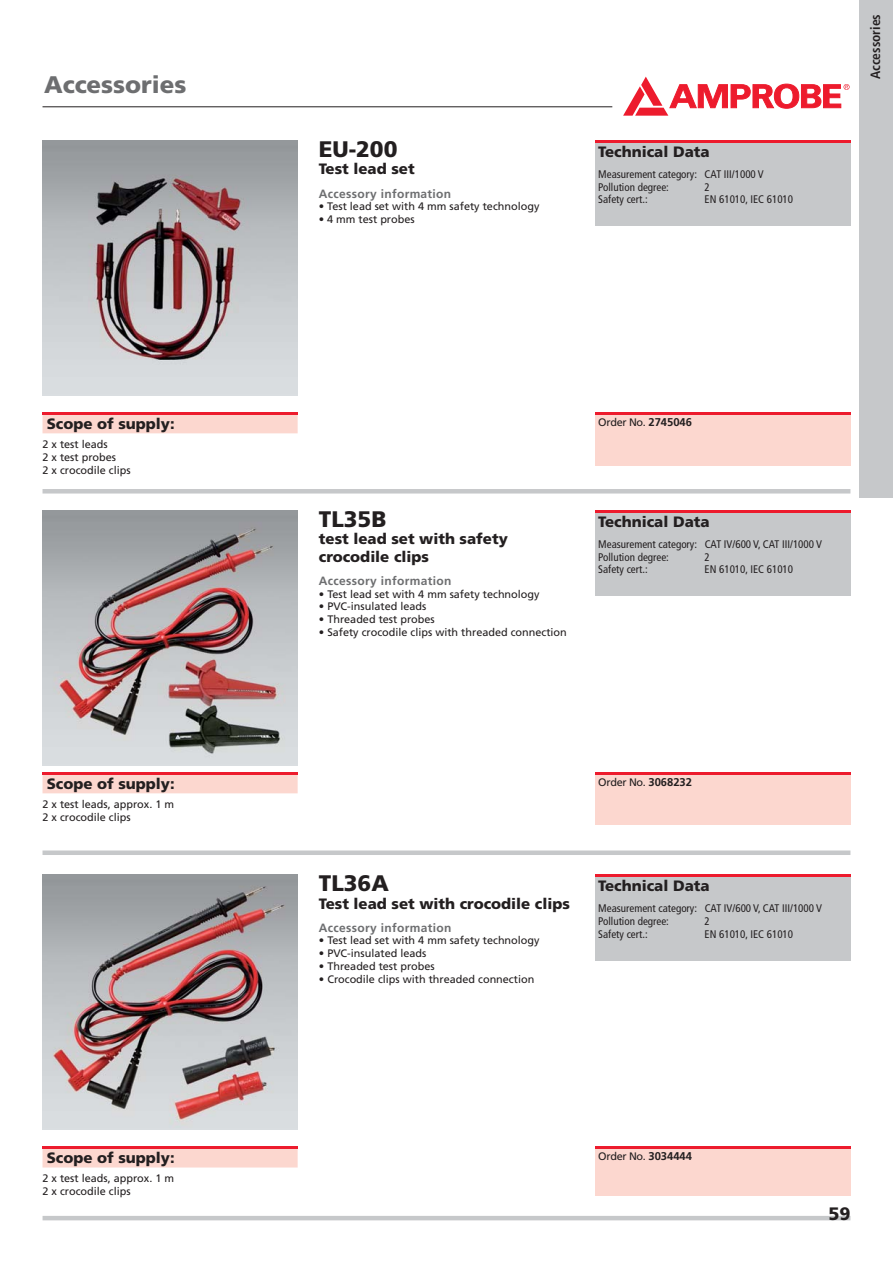
<style>
.page{position:relative;width:893px;height:1263px;background:#fff}
.page>*{position:absolute;margin:0;border:0;box-sizing:border-box;transform-origin:0 0}
.t1{font:900 24px "Frutiger";color:#6d6e70}
.t2{font:900 22.5px "Frutiger";color:#231f20}
.t3{font:900 18px "Frutiger";color:#231f20}
.t4{font:900 15px/17.2px "Frutiger";color:#231f20}
.t5{font:700 condensed 13.5px "Frutiger";color:#231f20}
.t6{font:700 12px "Frutiger";letter-spacing:.025em;color:#6d6e70}
.t7{font:condensed 10.95px/12.8px "Frutiger";color:#231f20}
.t8{font:10.8px/12.8px "Frutiger";color:#231f20}
.s1{font-weight:700;font-size:11.25px}
</style>
<div class="page">
<hr style="left:43px;top:1216px;width:807px;height:4px;background:#c6c8ca">
<hr style="left:43px;top:107px;width:569px;height:1px;background:#231f20">
<div style="left:859px;top:0;width:34px;height:497px;background:#c6c8ca"></div>
<svg style="left:623px;top:77px;width:226px;height:39px"></svg>
<img style="left:43px;top:140px;width:255px;height:255px">
<div style="left:595px;top:415px;width:255px;height:51px;background:#fcd7cf"></div>
<div style="left:43px;top:415px;width:255px;height:18px;background:#fcd7cf"></div>
<div style="left:595px;top:142px;width:255px;height:84px;background:#c6c8ca"></div>
<hr style="left:595px;top:412px;width:255px;height:3px;background:#ed1b2d">
<hr style="left:43px;top:412px;width:255px;height:3px;background:#ed1b2d">
<hr style="left:595px;top:140px;width:255px;height:2px;background:#ed1b2d">
<img style="left:43px;top:510px;width:255px;height:255px">
<div style="left:595px;top:775px;width:255px;height:50px;background:#fcd7cf"></div>
<div style="left:595px;top:512px;width:255px;height:84px;background:#c6c8ca"></div>
<div style="left:43px;top:775px;width:255px;height:18px;background:#fcd7cf"></div>
<hr style="left:595px;top:510px;width:255px;height:2px;background:#ed1b2d">
<hr style="left:595px;top:772px;width:255px;height:3px;background:#ed1b2d">
<hr style="left:43px;top:772px;width:255px;height:3px;background:#ed1b2d">
<img style="left:43px;top:874px;width:255px;height:255px">
<div style="left:595px;top:1149px;width:255px;height:46px;background:#fcd7cf"></div>
<div style="left:595px;top:877px;width:255px;height:83px;background:#c6c8ca"></div>
<div style="left:43px;top:1149px;width:255px;height:18px;background:#fcd7cf"></div>
<hr style="left:595px;top:874px;width:255px;height:3px;background:#ed1b2d">
<hr style="left:595px;top:1147px;width:255px;height:2px;background:#ed1b2d">
<hr style="left:43px;top:1147px;width:255px;height:2px;background:#ed1b2d">
<hr style="left:43px;top:489px;width:807px;height:4px;background:#c6c8ca">
<div style="left:43px;top:850px;width:807px;height:5px;background:#c6c8ca"></div>
<h1 class="t1" style="left:44px;top:75px;width:144px">Accessories</h1>
<h2 class="t2" style="left:319px;top:140px;width:80px">EU-200</h2>
<h3 class="t4" style="left:319px;top:162px;width:97px">Test lead set</h3>
<p class="t6" style="left:319px;top:189px;width:134px">Accessory information</p>
<p class="t8" style="left:319px;top:201px;width:222px">• Test lead set with 4 mm safety technology</p>
<p class="t8" style="left:319px;top:214px;width:97px">• 4 mm test probes</p>
<h3 class="t4" style="left:598px;top:144px;width:113px">Technical Data</h3>
<p class="t7" style="left:598px;top:169px;width:167px">Measurement category: CAT III/1000 V<br>Pollution degree:</p>
<p class="t7" style="left:705px;top:181px;width:7px">2</p>
<p class="t7" style="left:598px;top:194px;width:51px">Safety cert.:</p>
<p class="t7" style="left:705px;top:194px;width:90px">EN 61010, IEC 61010</p>
<p class="t5" style="left:870px;top:79px;width:67px;rotate:-90deg">Accessories</p>
<h3 class="t4" style="left:47px;top:416px;width:129px">Scope of supply:</h3>
<p class="t8" style="left:598px;top:417px;width:95px">Order No. <span class="s1">2745046</span></p>
<p class="t8" style="left:43px;top:439px;width:90px">2 x test leads<br>2 x test probes<br>2 x crocodile clips</p>
<h3 class="t4" style="left:47px;top:776px;width:129px">Scope of supply:</h3>
<p class="t8" style="left:43px;top:799px;width:133px">2 x test leads, approx. 1 m<br>2 x crocodile clips</p>
<h3 class="t4" style="left:47px;top:1150px;width:129px">Scope of supply:</h3>
<p class="t8" style="left:43px;top:1173px;width:133px">2 x test leads, approx. 1 m<br>2 x crocodile clips</p>
<h2 class="t2" style="left:319px;top:510px;width:69px">TL35B</h2>
<h3 class="t4" style="left:319px;top:532px;width:191px">test lead set with safety crocodile clips</h3>
<p class="t6" style="left:319px;top:576px;width:134px">Accessory information</p>
<p class="t8" style="left:319px;top:588px;width:222px">• Test lead set with 4 mm safety technology</p>
<p class="t8" style="left:319px;top:601px;width:109px">• PVC-insulated leads</p>
<p class="t8" style="left:319px;top:614px;width:117px">• Threaded test probes</p>
<p class="t8" style="left:319px;top:626px;width:249px">• Safety crocodile clips with threaded connection</p>
<h3 class="t4" style="left:598px;top:514px;width:113px">Technical Data</h3>
<p class="t7" style="left:598px;top:539px;width:225px">Measurement category: CAT IV/600 V, CAT III/1000 V<br>Pollution degree:</p>
<p class="t7" style="left:705px;top:551px;width:7px">2</p>
<p class="t7" style="left:598px;top:564px;width:51px">Safety cert.:</p>
<p class="t7" style="left:705px;top:564px;width:90px">EN 61010, IEC 61010</p>
<p class="t8" style="left:598px;top:777px;width:95px">Order No. <span class="s1">3068232</span></p>
<h2 class="t2" style="left:319px;top:874px;width:71px">TL36A</h2>
<h3 class="t4" style="left:319px;top:896px;width:252px">Test lead set with crocodile clips</h3>
<p class="t6" style="left:319px;top:923px;width:134px">Accessory information</p>
<p class="t8" style="left:319px;top:935px;width:222px">• Test lead set with 4 mm safety technology</p>
<p class="t8" style="left:319px;top:948px;width:109px">• PVC-insulated leads</p>
<p class="t8" style="left:319px;top:961px;width:117px">• Threaded test probes</p>
<p class="t8" style="left:319px;top:973px;width:217px">• Crocodile clips with threaded connection</p>
<h3 class="t4" style="left:598px;top:878px;width:113px">Technical Data</h3>
<p class="t7" style="left:598px;top:903px;width:225px">Measurement category: CAT IV/600 V, CAT III/1000 V<br>Pollution degree:</p>
<p class="t7" style="left:705px;top:915px;width:7px">2</p>
<p class="t7" style="left:598px;top:928px;width:51px">Safety cert.:</p>
<p class="t7" style="left:705px;top:928px;width:90px">EN 61010, IEC 61010</p>
<p class="t8" style="left:598px;top:1151px;width:95px">Order No. <span class="s1">3034444</span></p>
<h3 class="t3" style="left:828px;top:1207px;width:24px">59</h3>
</div>
